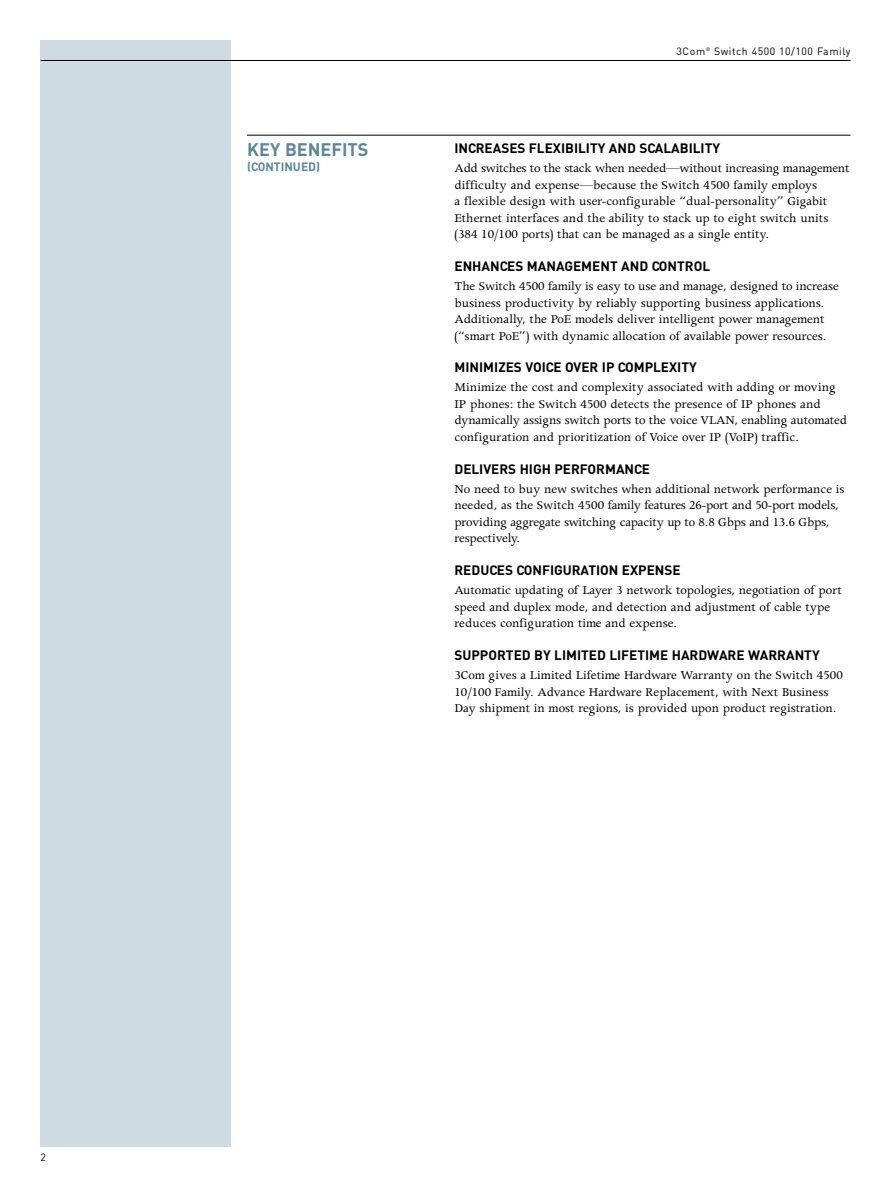
<style>
.page{position:relative;width:891px;height:1188px;background:#fff}
.page>*{position:absolute;margin:0;border:0;box-sizing:border-box;transform-origin:0 0}
.t1{font:700 18px "DIN";color:#5b869e}
.t2{font:13.5px/16.5px "Apollo";color:#000}
.t3{font:700 13.5px "DIN";color:#000}
.t4{font:700 12px "DIN";color:#5b869e}
.t5{font:10.5px "DIN";letter-spacing:.05em;color:#000}
</style>
<div class="page">
<div style="left:40px;top:40px;width:191px;height:1108px;background:#cedbe2"></div>
<hr style="left:41px;top:60px;width:810px;height:1px;background:#000">
<hr style="left:247px;top:135px;width:603px;height:1px;background:#000">
<p class="t5" style="left:40px;top:1151px;width:7px">2</p>
<h1 class="t1" style="left:247px;top:139px;width:123px">KEY BENEFITS</h1>
<p class="t4" style="left:247px;top:160px;width:74px">(CONTINUED)</p>
<p class="t5" style="left:677px;top:45px;width:175px">3Com<sup>®</sup> Switch 4500 10/100 Family</p>
<p class="t3" style="left:454px;top:140px;width:267px">INCREASES FLEXIBILITY AND SCALABILITY</p>
<p class="t2" style="left:454px;top:161px;width:396px">Add switches to the stack when needed—without increasing management difficulty and expense—because the Switch 4500 family employs<br>a flexible design with user-configurable “dual-personality” Gigabit Ethernet interfaces and the ability to stack up to eight switch units (384 10/100 ports) that can be managed as a single entity.</p>
<p class="t3" style="left:454px;top:258px;width:257px">ENHANCES MANAGEMENT AND CONTROL</p>
<p class="t2" style="left:454px;top:279px;width:386px">The Switch 4500 family is easy to use and manage, designed to increase business productivity by reliably supporting business applications.<br>Additionally, the PoE models deliver intelligent power management (“smart PoE”) with dynamic allocation of available power resources.</p>
<p class="t3" style="left:454px;top:359px;width:244px">MINIMIZES VOICE OVER IP COMPLEXITY</p>
<p class="t2" style="left:454px;top:381px;width:394px">Minimize the cost and complexity associated with adding or moving IP phones: the Switch 4500 detects the presence of IP phones and dynamically assigns switch ports to the voice VLAN, enabling automated configuration and prioritization of Voice over IP (VoIP) traffic.</p>
<p class="t3" style="left:454px;top:461px;width:197px">DELIVERS HIGH PERFORMANCE</p>
<p class="t2" style="left:454px;top:482px;width:392px">No need to buy new switches when additional network performance is needed, as the Switch 4500 family features 26-port and 50-port models, providing aggregate switching capacity up to 8.8 Gbps and 13.6 Gbps, respectively.</p>
<p class="t3" style="left:454px;top:562px;width:228px">REDUCES CONFIGURATION EXPENSE</p>
<p class="t2" style="left:454px;top:583px;width:389px">Automatic updating of Layer 3 network topologies, negotiation of port speed and duplex mode, and detection and adjustment of cable type reduces configuration time and expense.</p>
<p class="t3" style="left:454px;top:647px;width:367px">SUPPORTED BY LIMITED LIFETIME HARDWARE WARRANTY</p>
<p class="t2" style="left:454px;top:668px;width:390px">3Com gives a Limited Lifetime Hardware Warranty on the Switch 4500<br>10/100 Family. Advance Hardware Replacement, with Next Business<br>Day shipment in most regions, is provided upon product registration.</p>
</div>
